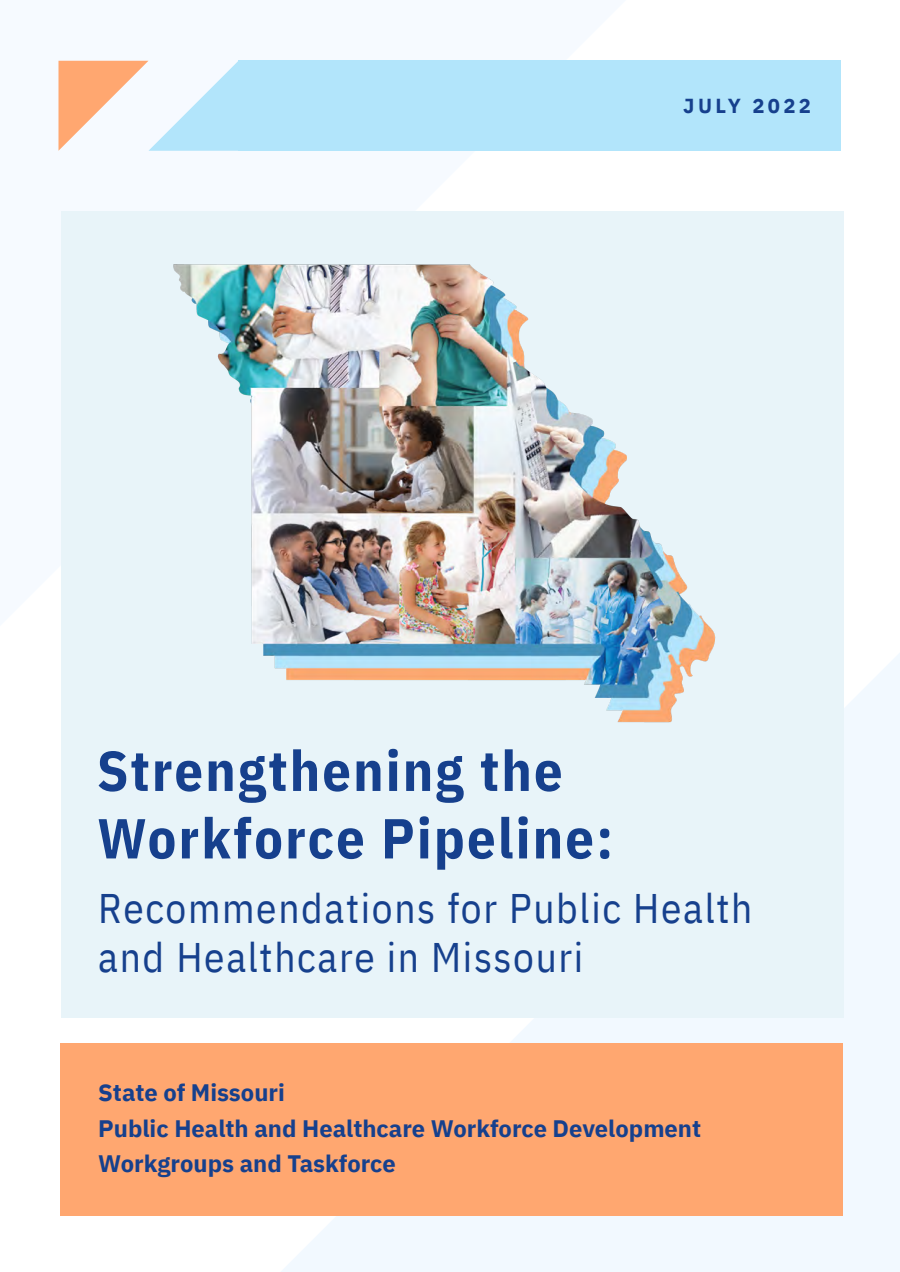
<style>
.page{position:relative;width:900px;height:1272px;background:#fff}
.page>*{position:absolute;margin:0;border:0;box-sizing:border-box;transform-origin:0 0}
.t1{font:700 56.25px "IBM Plex Sans Cond";letter-spacing:.04em;color:#16408d}
.t2{font:41.25px/49.5px "IBM Plex Sans Cond";letter-spacing:.04em;color:#16408d}
.t3{font:700 23.7px/34.8px "IBM Plex Sans";color:#16408d}
.t4{font:700 20.25px "IBM Plex Sans";letter-spacing:.165em;color:#16408d}
</style>
<div class="page">
<svg style="left:276px;top:653px;width:624px;height:619px;fill:#f2f9ff"></svg>
<div style="left:238px;top:61px;width:604px;height:90px;background:#b2e5fb"></div>
<div style="left:61px;top:212px;width:783px;height:806px;background:#e8f4f9"></div>
<div style="left:60px;top:1043px;width:783px;height:172px;background:#ffa770"></div>
<svg style="left:59px;top:61px;width:179px;height:90px"></svg>
<img style="left:173px;top:264px;width:543px;height:459px">
<p class="t4" style="left:683px;top:92px;width:129px">JULY 2022</p>
<p class="t1" style="left:97px;top:733px;width:467px">Strengthening the</p>
<p class="t1" style="left:97px;top:801px;width:518px">Workforce Pipeline:</p>
<p class="t2" style="left:98px;top:882px;width:656px">Recommendations for Public Health and Healthcare in Missouri</p>
<p class="t3" style="left:98px;top:1075px;width:188px">State of Missouri</p>
<p class="t3" style="left:98px;top:1111px;width:605px">Public Health and Healthcare Workforce Development<br>Workgroups and Taskforce</p>
</div>
